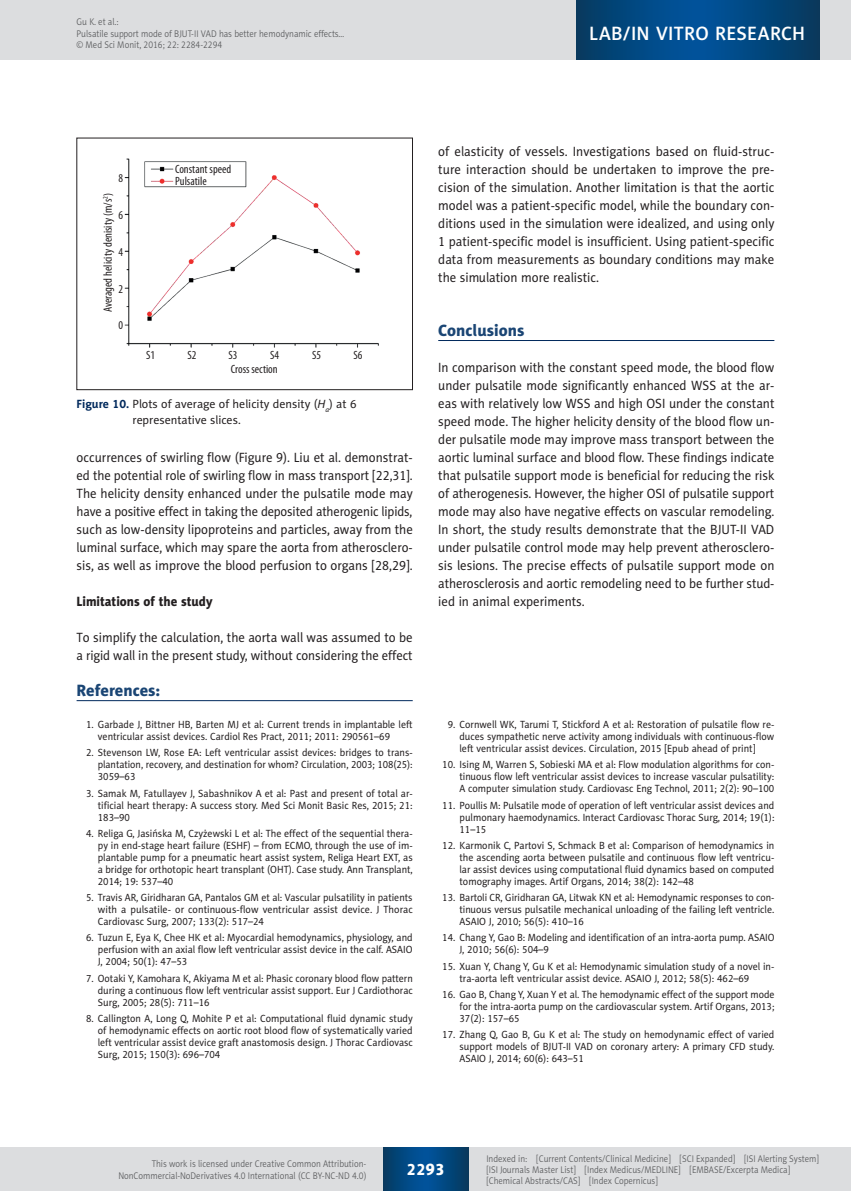
<style>
.page{position:relative;width:851px;height:1191px;background:#fff}
.page>*{position:absolute;margin:0;border:0;box-sizing:border-box;transform-origin:0 0}
.t1{font:19.5px "Naomi Sans EFN Medium";letter-spacing:.01em;color:#fff}
.MSM_Headline_1{font:16.5px "Naomi Sans EFN Heavy";color:#1a4574}
.MSM_Referencje_Tytul{font:16.5px "Naomi Sans EFN Heavy";color:#1a4574}
.t2{font:16.5px "Naomi Sans EFN Heavy";color:#fff}
.MSM_Body{font:13.5px/18px "Naomi Sans EFN";color:#231f20;text-align:justify;scale:.95 1}
.MSM_Headline_2{font:13.5px "Naomi Sans EFN Heavy";color:#231f20;scale:.95 1}
.t3{font:condensed 12px/12px "Myriad Pro";color:#231f20}
.MSM_Rycina_tytul{font:12px/15.8px "Naomi Sans EFN";color:#231f20}
.MSM_Referencje_punkt{font:10.5px/12px "Naomi Sans EFN";color:#231f20;text-align:justify;scale:.95 1}
.MSM_Referencje_punkt-2{font:10.5px/12px "Naomi Sans EFN";color:#231f20;text-align:justify;scale:.94 1}
.t4{font:9.75px/11.2px "Naomi Sans EFN Light";color:#57585a;scale:.9 1}
.s1{font-weight:700;color:#00295c}
.s2{font-style:italic}
</style>
<div class="page">
<img style="left:124px;top:158px;width:255px;height:190px">
<hr style="left:438px;top:340px;width:336px;height:1px;background:#00295c">
<hr style="left:77px;top:700px;width:335px;height:1px;background:#00295c">
<div style="left:0;top:1148px;width:850px;height:43px;background:#dcdddf"></div>
<svg style="left:383px;top:1147px;width:85px;height:43px;background:#02477e"></svg>
<div style="left:0;top:0;width:850px;height:60px;background:#dcdddf"></div>
<svg style="left:576px;top:0;width:243px;height:60px;background:#02477e"></svg>
<p class="t4" style="left:77px;top:16px;width:299px">Gu K. et al.:<br>Pulsatile support mode of BJUT-II VAD has better hemodynamic effects… © Med Sci Monit, 2016; 22: 2284-2294</p>
<h1 class="t1" style="left:589px;top:22px;width:217px">LAB/IN VITRO RESEARCH</h1>
<p class="t3" style="left:118px;top:172px;width:6px">8</p>
<p class="t3" style="left:118px;top:209px;width:6px">6</p>
<p class="t3" style="left:118px;top:246px;width:6px">4</p>
<p class="t3" style="left:118px;top:283px;width:6px">2</p>
<p class="t3" style="left:118px;top:319px;width:6px">0</p>
<p class="t3" style="left:102px;top:312px;width:121px;rotate:-90deg">Averaged helicity denisity (m/s<sup>2</sup>)</p>
<p class="t3" style="left:175px;top:163px;width:58px">Constant speed<br>Pulsatile</p>
<p class="t3" style="left:146px;top:349px;width:10px">S1</p>
<p class="t3" style="left:187px;top:349px;width:10px">S2</p>
<p class="t3" style="left:228px;top:348px;width:51px;line-height:14.4px">S3<br>Cross section</p>
<p class="t3" style="left:270px;top:349px;width:10px">S4</p>
<p class="t3" style="left:312px;top:349px;width:10px">S5</p>
<p class="t3" style="left:353px;top:349px;width:10px">S6</p>
<p class="MSM_Rycina_tytul" style="left:133px;top:396px;width:225px;text-indent:-56px"><span class="s1">Figure 10.</span> Plots of average of helicity density (<span class="s2">H</span><sub>a</sub>) at 6 representative slices.</p>
<p class="MSM_Body" style="left:77px;top:448px;width:355px">occurrences of swirling flow (Figure 9). Liu et al. demonstrat&shy;ed the potential role of swirling flow in mass transport [22,31].<br>The helicity density enhanced under the pulsatile mode may have a positive effect in taking the deposited atherogenic lipids, such as low-density lipoproteins and particles, away from the luminal surface, which may spare the aorta from atherosclero&shy;sis, as well as improve the blood perfusion to organs [28,29].</p>
<p class="MSM_Headline_2" style="left:77px;top:593px;width:145px">Limitations of the study</p>
<p class="MSM_Body" style="left:77px;top:628px;width:355px">To simplify the calculation, the aorta wall was assumed to be a rigid wall in the present study, without considering the effect</p>
<p class="MSM_Referencje_Tytul" style="left:77px;top:680px;width:85px">References:</p>
<p class="MSM_Referencje_punkt" style="left:98px;top:718px;width:333px;text-indent:-12px">1. Garbade J, Bittner HB, Barten MJ et al: Current trends in implantable left ventricular assist devices. Cardiol Res Pract, 2011; 2011: 290561–69</p>
<p class="MSM_Referencje_punkt" style="left:98px;top:747px;width:333px;text-indent:-12px">2. Stevenson LW, Rose EA: Left ventricular assist devices: bridges to trans&shy;plantation, recovery, and destination for whom? Circulation, 2003; 108(25):<br>3059–63</p>
<p class="MSM_Referencje_punkt" style="left:98px;top:787px;width:333px;text-indent:-12px">3. Samak M, Fatullayev J, Sabashnikov A et al: Past and present of total ar&shy;tificial heart therapy: A success story. Med Sci Monit Basic Res, 2015; 21:<br>183–90</p>
<p class="MSM_Referencje_punkt" style="left:98px;top:827px;width:333px;text-indent:-12px">4. Religa G, Jasińska M, Czyżewski L et al: The effect of the sequential thera&shy;py in end-stage heart failure (ESHF) – from ECMO, through the use of im&shy;plantable pump for a pneumatic heart assist system, Religa Heart EXT, as a bridge for orthotopic heart transplant (OHT). Case study. Ann Transplant, 2014; 19: 537–40</p>
<p class="MSM_Referencje_punkt" style="left:98px;top:891px;width:333px;text-indent:-12px">5. Travis AR, Giridharan GA, Pantalos GM et al: Vascular pulsatility in patients with a pulsatile- or continuous-flow ventricular assist device. J Thorac Cardiovasc Surg, 2007; 133(2): 517–24</p>
<p class="MSM_Referencje_punkt" style="left:98px;top:932px;width:333px;text-indent:-12px">6. Tuzun E, Eya K, Chee HK et al: Myocardial hemodynamics, physiology, and perfusion with an axial flow left ventricular assist device in the calf. ASAIO J, 2004; 50(1): 47–53</p>
<p class="MSM_Referencje_punkt-2" style="left:98px;top:972px;width:336px;text-indent:-12px">7. Ootaki Y, Kamohara K, Akiyama M et al: Phasic coronary blood flow pattern during a continuous flow left ventricular assist support. Eur J Cardiothorac Surg, 2005; 28(5): 711–16</p>
<p class="MSM_Referencje_punkt" style="left:98px;top:1012px;width:333px;text-indent:-12px">8. Callington A, Long Q, Mohite P et al: Computational fluid dynamic study of hemodynamic effects on aortic root blood flow of systematically varied left ventricular assist device graft anastomosis design. J Thorac Cardiovasc Surg, 2015; 150(3): 696–704</p>
<p class="MSM_Body" style="left:438px;top:142px;width:355px">of elasticity of vessels. Investigations based on fluid-struc&shy;ture interaction should be undertaken to improve the pre&shy;cision of the simulation. Another limitation is that the aortic model was a patient-specific model, while the boundary con&shy;ditions used in the simulation were idealized, and using only 1 patient-specific model is insufficient. Using patient-specific data from measurements as boundary conditions may make the simulation more realistic.</p>
<p class="MSM_Headline_1" style="left:438px;top:320px;width:88px">Conclusions</p>
<p class="MSM_Body" style="left:438px;top:358px;width:355px">In comparison with the constant speed mode, the blood flow under pulsatile mode significantly enhanced WSS at the ar&shy;eas with relatively low WSS and high OSI under the constant speed mode. The higher helicity density of the blood flow un&shy;der pulsatile mode may improve mass transport between the aortic luminal surface and blood flow. These findings indicate that pulsatile support mode is beneficial for reducing the risk of atherogenesis. However, the higher OSI of pulsatile support mode may also have negative effects on vascular remodeling.<br>In short, the study results demonstrate that the BJUT-II VAD under pulsatile control mode may help prevent atherosclero&shy;sis lesions. The precise effects of pulsatile support mode on atherosclerosis and aortic remodeling need to be further stud&shy;ied in animal experiments.</p>
<p class="MSM_Referencje_punkt" style="left:459px;top:718px;width:333px;text-indent:-12px">9. Cornwell WK, Tarumi T, Stickford A et al: Restoration of pulsatile flow re&shy;duces sympathetic nerve activity among individuals with continuous-flow left ventricular assist devices. Circulation, 2015 [Epub ahead of print]</p>
<p class="MSM_Referencje_punkt" style="left:459px;top:759px;width:333px;text-indent:-17px">10. Ising M, Warren S, Sobieski MA et al: Flow modulation algorithms for con&shy;tinuous flow left ventricular assist devices to increase vascular pulsatility:<br>A computer simulation study. Cardiovasc Eng Technol, 2011; 2(2): 90–100</p>
<p class="MSM_Referencje_punkt" style="left:459px;top:799px;width:333px;text-indent:-17px">11. Poullis M: Pulsatile mode of operation of left ventricular assist devices and pulmonary haemodynamics. Interact Cardiovasc Thorac Surg, 2014; 19(1):<br>11–15</p>
<p class="MSM_Referencje_punkt" style="left:459px;top:839px;width:333px;text-indent:-17px">12. Karmonik C, Partovi S, Schmack B et al: Comparison of hemodynamics in the ascending aorta between pulsatile and continuous flow left ventricu&shy;lar assist devices using computational fluid dynamics based on computed tomography images. Artif Organs, 2014; 38(2): 142–48</p>
<p class="MSM_Referencje_punkt-2" style="left:459px;top:891px;width:336px;text-indent:-17px">13. Bartoli CR, Giridharan GA, Litwak KN et al: Hemodynamic responses to con&shy;tinuous versus pulsatile mechanical unloading of the failing left ventricle.<br>ASAIO J, 2010; 56(5): 410–16</p>
<p class="MSM_Referencje_punkt-2" style="left:459px;top:932px;width:336px;text-indent:-17px">14. Chang Y, Gao B: Modeling and identification of an intra-aorta pump. ASAIO<br>J, 2010; 56(6): 504–9</p>
<p class="MSM_Referencje_punkt" style="left:459px;top:960px;width:333px;text-indent:-17px">15. Xuan Y, Chang Y, Gu K et al: Hemodynamic simulation study of a novel in&shy;tra-aorta left ventricular assist device. ASAIO J, 2012; 58(5): 462–69</p>
<p class="MSM_Referencje_punkt-2" style="left:459px;top:988px;width:336px;text-indent:-17px">16. Gao B, Chang Y, Xuan Y et al. The hemodynamic effect of the support mode for the intra-aorta pump on the cardiovascular system. Artif Organs, 2013; 37(2): 157–65</p>
<p class="MSM_Referencje_punkt" style="left:459px;top:1028px;width:333px;text-indent:-17px">17. Zhang Q, Gao B, Gu K et al: The study on hemodynamic effect of varied support models of BJUT-II VAD on coronary artery: A primary CFD study.<br>ASAIO J, 2014; 60(6): 643–51</p>
<p class="t4" style="left:118px;top:1158px;width:277px;text-align:right">This work is licensed under Creative Common Attribution-<br>NonCommercial-NoDerivatives 4.0 International (CC BY-NC-ND 4.0)</p>
<h2 class="t2" style="left:406px;top:1159px;width:40px">2293</h2>
<p class="t4" style="left:486px;top:1152px;width:371px">Indexed in: [Current Contents/Clinical Medicine] [SCI Expanded] [ISI Alerting System] [ISI Journals Master List] [Index Medicus/MEDLINE] [EMBASE/Excerpta Medica] [Chemical Abstracts/CAS] [Index Copernicus]</p>
</div>
